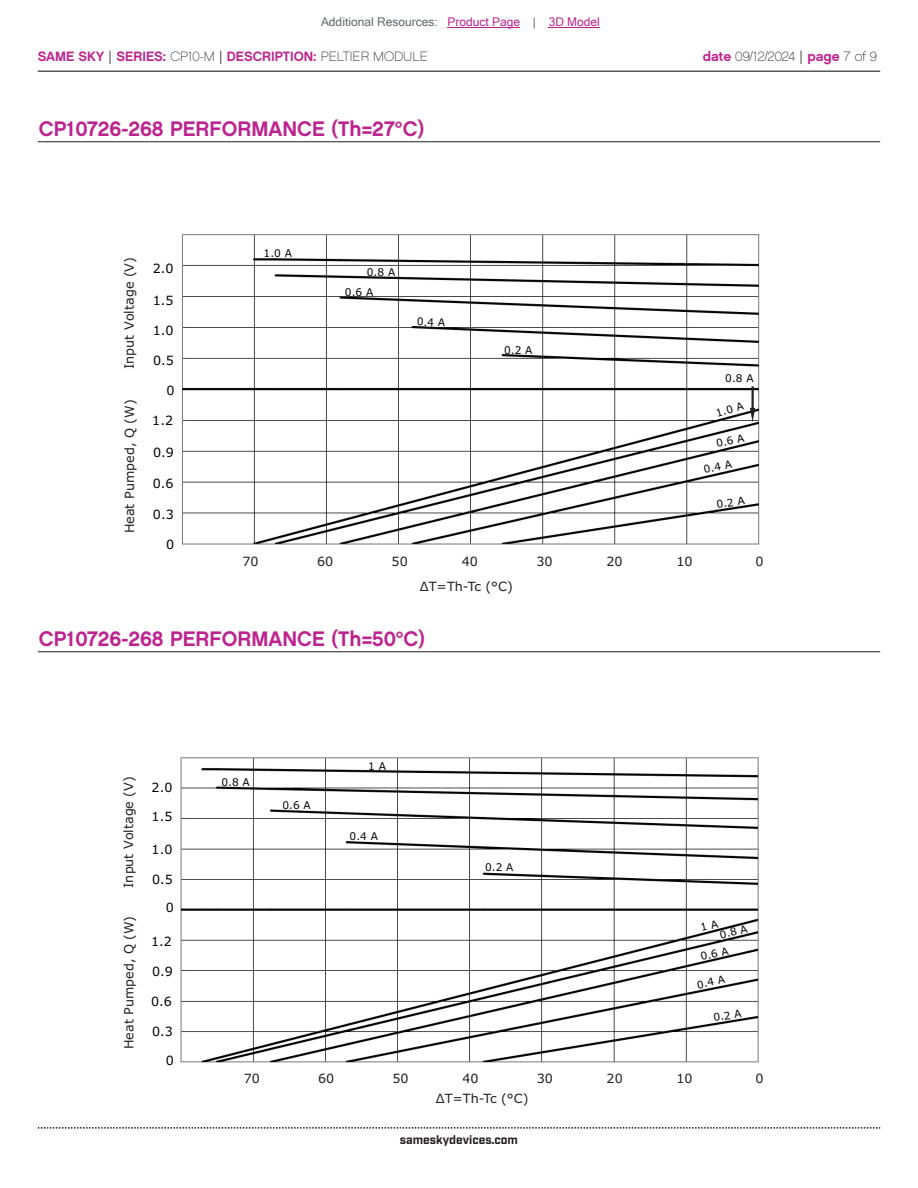
<style>
.page{position:relative;width:918px;height:1188px;background:#fff}
.page>*{position:absolute;margin:0;border:0;box-sizing:border-box;transform-origin:0 0}
.t1{font:21px "Chalet New York Nineteen Sixty";color:#bd238f}
.t2{font:13.5px "Chalet New York Nineteen Sixty";color:#bd238f}
.t3{font:13.5px "Chalet Paris Nineteen Sixty";letter-spacing:-.005em;color:#231f20}
.t4{font:12.75px "Verdana";color:#231f20}
.t5{font:12.75px "Verdana";color:#050504}
.t6{font:12px "Microsoft Sans Serif";color:#63676b}
.t7{font:700 12px "Industry";color:#231f20}
.t8{font:10.65px "Verdana";color:#050504}
.s1{color:#bd238f}
.s2{font-family:"Industry";color:#231f20}
.s3{font-family:"Chalet Paris Nineteen Sixty";color:#231f20}
.s4{font-family:"Chalet New York Nineteen Sixty";color:#bd238f}
.s5{font-family:"Industry"}
</style>
<div class="page">
<hr style="left:38px;top:71px;width:842px;height:1px;background:#231f20">
<svg style="left:38px;top:1127px;width:842px;height:2px"></svg>
<img style="left:181px;top:234px;width:579px;height:311px">
<svg style="left:750px;top:386px;width:5px;height:36px"></svg>
<hr style="left:38px;top:141px;width:842px;height:1px;background:#231f20">
<img style="left:180px;top:757px;width:579px;height:306px">
<hr style="left:38px;top:651px;width:842px;height:1px;background:#231f20">
<hr style="left:448px;top:27px;width:72px;height:1px;background:#bd238f">
<hr style="left:549px;top:27px;width:51px;height:1px;background:#bd238f">
<svg style="left:701px;top:920px;width:18px;height:11px"></svg>
<p class="t6" style="left:321px;top:15px;width:280px">Additional Resources: <span class="s1">Product Page</span> | <span class="s1">3D Model</span></p>
<p class="t2" style="left:38px;top:47px;width:392px">SAME SKY <span class="s2">|</span> SERIES: <span class="s3">CP10-M</span> <span class="s2">|</span> DESCRIPTION: <span class="s3">PELTIER MODULE</span></p>
<p class="t3" style="left:703px;top:48px;width:176px"><span class="s4">date</span> 09/12/2024 <span class="s5">|</span> <span class="s4">page</span> 7 of 9</p>
<h1 class="t1" style="left:39px;top:115px;width:387px">CP10726-268 PERFORMANCE (Th=27°C)</h1>
<p class="t4" style="left:120px;top:369px;width:113px;rotate:-90deg">Input Voltage (V)</p>
<p class="t4" style="left:121px;top:533px;width:135px;rotate:-90deg">Heat Pumped, Q (W)</p>
<p class="t5" style="left:153px;top:259px;width:22px">2.0</p>
<p class="t5" style="left:153px;top:291px;width:22px">1.5</p>
<p class="t5" style="left:153px;top:322px;width:22px">1.0</p>
<p class="t5" style="left:153px;top:351px;width:22px">0.5</p>
<p class="t5" style="left:167px;top:382px;width:10px">0</p>
<p class="t5" style="left:152px;top:412px;width:22px">1.2</p>
<p class="t5" style="left:153px;top:443px;width:22px">0.9</p>
<p class="t5" style="left:153px;top:474px;width:22px">0.6</p>
<p class="t5" style="left:153px;top:506px;width:22px">0.3</p>
<p class="t5" style="left:166px;top:535px;width:10px">0</p>
<p class="t8" style="left:264px;top:246px;width:30px">1.0 A</p>
<p class="t8" style="left:367px;top:265px;width:30px">0.8 A</p>
<p class="t8" style="left:345px;top:284px;width:30px">0.6 A</p>
<p class="t8" style="left:417px;top:314px;width:30px;rotate:2deg">0.4 A</p>
<p class="t8" style="left:504px;top:342px;width:30px">0.2 A</p>
<p class="t8" style="left:725px;top:371px;width:30px">0.8 A</p>
<p class="t8" style="left:714px;top:406px;width:30px;rotate:-16deg">1.0 A</p>
<p class="t8" style="left:715px;top:436px;width:30px;rotate:-12deg">0.6 A</p>
<p class="t8" style="left:702px;top:462px;width:30px;rotate:-11deg">0.4 A</p>
<p class="t8" style="left:715px;top:497px;width:30px;rotate:-9deg">0.2 A</p>
<p class="t4" style="left:242px;top:553px;width:18px">70</p>
<p class="t4" style="left:317px;top:553px;width:18px">60</p>
<p class="t4" style="left:392px;top:553px;width:18px">50</p>
<p class="t4" style="left:462px;top:553px;width:18px">40</p>
<p class="t4" style="left:536px;top:553px;width:18px">30</p>
<p class="t4" style="left:606px;top:553px;width:18px">20</p>
<p class="t4" style="left:677px;top:553px;width:18px">10</p>
<p class="t4" style="left:756px;top:553px;width:10px">0</p>
<p class="t4" style="left:420px;top:577px;width:95px">ΔT=Th-Tc (°C)</p>
<h1 class="t1" style="left:39px;top:625px;width:388px">CP10726-268 PERFORMANCE (Th=50°C)</h1>
<p class="t4" style="left:120px;top:888px;width:113px;rotate:-90deg">Input Voltage (V)</p>
<p class="t4" style="left:120px;top:1049px;width:135px;rotate:-90deg">Heat Pumped, Q (W)</p>
<p class="t5" style="left:152px;top:779px;width:22px">2.0</p>
<p class="t5" style="left:152px;top:807px;width:22px">1.5</p>
<p class="t5" style="left:152px;top:841px;width:22px">1.0</p>
<p class="t5" style="left:152px;top:871px;width:22px">0.5</p>
<p class="t5" style="left:166px;top:899px;width:10px">0</p>
<p class="t5" style="left:151px;top:933px;width:22px">1.2</p>
<p class="t5" style="left:152px;top:963px;width:22px">0.9</p>
<p class="t5" style="left:151px;top:992px;width:22px">0.6</p>
<p class="t5" style="left:152px;top:1023px;width:22px">0.3</p>
<p class="t5" style="left:166px;top:1052px;width:10px">0</p>
<p class="t8" style="left:221px;top:775px;width:30px">0.8 A</p>
<p class="t8" style="left:283px;top:798px;width:30px">0.6 A</p>
<p class="t8" style="left:368px;top:759px;width:19px">1 A</p>
<p class="t8" style="left:350px;top:829px;width:30px">0.4 A</p>
<p class="t8" style="left:485px;top:860px;width:30px">0.2 A</p>
<p class="t8" style="left:718px;top:928px;width:30px;rotate:-14deg">0.8 A</p>
<p class="t8" style="left:696px;top:978px;width:30px;rotate:-11deg">0.4 A</p>
<p class="t8" style="left:712px;top:1010px;width:30px;rotate:-9deg">0.2 A</p>
<p class="t8" style="left:699px;top:949px;width:30px;rotate:-12deg">0.6 A</p>
<p class="t4" style="left:244px;top:1070px;width:18px">70</p>
<p class="t4" style="left:318px;top:1070px;width:18px">60</p>
<p class="t4" style="left:393px;top:1070px;width:18px">50</p>
<p class="t4" style="left:462px;top:1070px;width:18px">40</p>
<p class="t4" style="left:537px;top:1070px;width:18px">30</p>
<p class="t4" style="left:607px;top:1070px;width:18px">20</p>
<p class="t4" style="left:676px;top:1070px;width:18px">10</p>
<p class="t4" style="left:755px;top:1070px;width:10px">0</p>
<p class="t4" style="left:436px;top:1090px;width:94px">ΔT=Th-Tc (°C)</p>
<p class="t7" style="left:400px;top:1132px;width:120px">sameskydevices.com</p>
</div>
